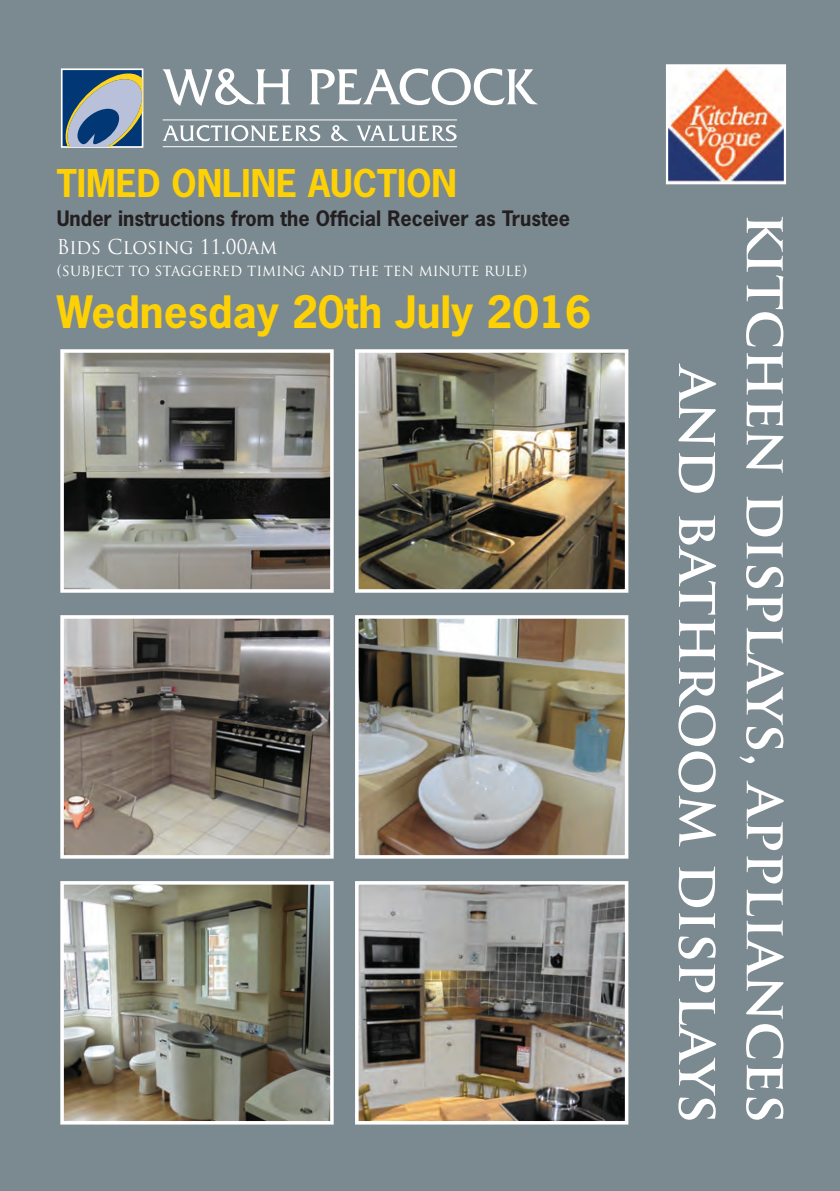
<style>
.page{position:relative;width:840px;height:1191px;background:#fff}
.page>*{position:absolute;margin:0;border:0;box-sizing:border-box;transform-origin:0 0}
.t1{font:700 56px "Trajan Pro";color:#fff}
.Paragraph_Style_1{font:700 42px "News Gothic Std";color:#fed105}
.t2{font:700 36px "News Gothic Std";color:#fed105}
.t3{font:700 20px "News Gothic Std";color:#231f20}
.t4{font:20px "Trajan Pro";color:#fff;scale:.94 1}
.t5{font:16px "Trajan Pro";color:#fff;scale:.94 1}
</style>
<div class="page">
<div style="left:0;top:0;width:839px;height:1191px;background:#7b8990"></div>
<svg style="left:162px;top:68px;width:128px;height:38px"></svg>
<svg style="left:309px;top:68px;width:228px;height:37px"></svg>
<svg style="left:162px;top:125px;width:158px;height:17px"></svg>
<svg style="left:331px;top:125px;width:17px;height:16px"></svg>
<svg style="left:356px;top:125px;width:100px;height:16px"></svg>
<hr style="left:162px;top:119px;width:295px;height:1px;background:#fff">
<hr style="left:163px;top:146px;width:294px;height:1px;background:#fff">
<div style="left:62px;top:69px;width:80px;height:78px;background:#013775"></div>
<div style="left:61px;top:68px;width:82px;height:80px;border:2px solid #fff"></div>
<svg style="left:64px;top:73px;width:80px;height:74px"></svg>
<img style="left:65px;top:354px;width:263px;height:234px">
<div style="left:60px;top:349px;width:273px;height:244px;border:4px solid #fff"></div>
<img style="left:65px;top:620px;width:263px;height:233px">
<div style="left:60px;top:615px;width:273px;height:243px;border:4px solid #fff"></div>
<img style="left:65px;top:886px;width:263px;height:233px">
<div style="left:60px;top:881px;width:273px;height:243px;border:4px solid #fff"></div>
<img style="left:360px;top:354px;width:263px;height:234px">
<div style="left:355px;top:349px;width:273px;height:244px;border:4px solid #fff"></div>
<img style="left:360px;top:620px;width:263px;height:233px">
<div style="left:355px;top:615px;width:273px;height:243px;border:4px solid #fff"></div>
<img style="left:360px;top:886px;width:263px;height:233px">
<div style="left:355px;top:881px;width:273px;height:243px;border:4px solid #fff"></div>
<img style="left:668px;top:67px;width:114px;height:114px">
<div style="left:665px;top:64px;width:120px;height:120px;border:2px solid #fff"></div>
<p class="t2" style="left:57px;top:159px;width:401px">TIMED ONLINE AUCTION</p>
<p class="t3" style="left:57px;top:206px;width:514px">Under instructions from the Official Receiver as Trustee</p>
<p class="t4" style="left:57px;top:234px;width:236px">Bids Closing 11.00am</p>
<p class="t5" style="left:57px;top:260px;width:501px">(subject to staggered timing and the ten minute rule)</p>
<p class="Paragraph_Style_1" style="left:57px;top:284px;width:535px">Wednesday 20th July 2016</p>
<p class="t1" style="left:734px;top:366px;width:758px;rotate:90deg">and bathroom displays</p>
<p class="t1" style="left:801px;top:214px;width:911px;rotate:90deg">kitchen displays, appliances</p>
</div>
